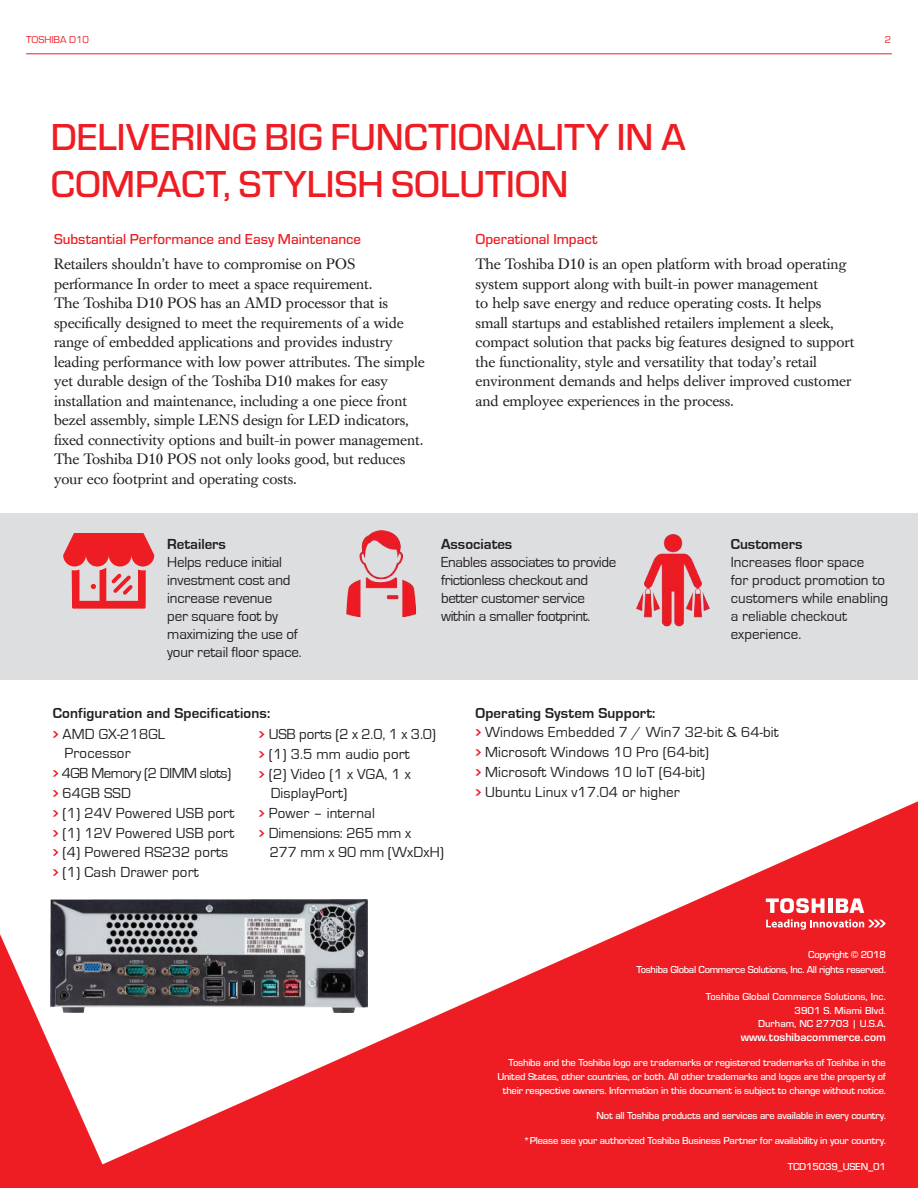
<style>
.page{position:relative;width:918px;height:1188px;background:#fff}
.page>*{position:absolute;margin:0;border:0;box-sizing:border-box;transform-origin:0 0}
.t1{font:500 39px/46.8px "Eurostile";color:#ee1d23}
.t2{font:15px/19.5px "Caslon Book BE";color:#231f20}
.t3{font:15px/18px "Eurostile";color:#231f20}
.t4{font:15px/18px "Eurostile";letter-spacing:-.02em;color:#231f20}
.t5{font:700 15px "Eurostile";letter-spacing:.01em;color:#231f20}
.t6{font:500 15px "Eurostile";color:#ee1d23}
.t7{font:15px "Eurostile";letter-spacing:-.03em;color:#231f20}
.t8{font:500 10.5px/13.6px "Eurostile";letter-spacing:-.02em;color:#fff;text-align:right}
.t9{font:500 10.5px/13.6px "Eurostile";color:#fff;text-align:right}
.t10{font:600 10.5px "Eurostile LT Std";color:#fff}
.t11{font:10.5px "Eurostile";color:#ee1d23}
.s1{font-family:"Chevron";font-size:16.5px;color:#ee1d23}
.s2{font-style:inherit}
</style>
<div class="page">
<div style="left:0;top:513px;width:918px;height:167px;background:#dddee0"></div>
<svg style="left:0;top:801px;width:918px;height:387px;fill:#ee1d23"></svg>
<hr style="left:26px;top:54px;width:866px;height:1px;background:#ee1d23">
<svg style="left:766px;top:919px;width:120px;height:11px"></svg>
<hr style="left:828px;top:898px;width:4px;height:15px;background:#fff">
<svg style="left:836px;top:898px;width:28px;height:15px"></svg>
<svg style="left:766px;top:898px;width:59px;height:15px"></svg>
<svg style="left:63px;top:533px;width:91px;height:76px"></svg>
<img style="left:346px;top:530px;width:71px;height:88px">
<img style="left:636px;top:534px;width:74px;height:93px">
<img style="left:51px;top:899px;width:316px;height:113px">
<p class="t11" style="left:26px;top:33px;width:64px">TOSHIBA D10</p>
<p class="t11" style="left:885px;top:33px;width:8px">2</p>
<h1 class="t1" style="left:51px;top:112px;width:636px">DELIVERING BIG FUNCTIONALITY IN A<br>COMPACT, STYLISH SOLUTION</h1>
<p class="t6" style="left:54px;top:228px;width:309px">Substantial Performance and Easy Maintenance</p>
<p class="t2" style="left:54px;top:255px;width:372px">Retailers shouldn’t have to compromise on POS performance In order to meet a space requirement.<br>The Toshiba D10 POS has an AMD processor that is specifically designed to meet the requirements of a wide range of embedded applications and provides industry leading performance with low power attributes. The simple yet durable design of the Toshiba D10 makes for easy installation and maintenance, including a one piece front bezel assembly, simple LENS design for LED indicators, fixed connectivity options and built-in power management.<br>The Toshiba D10 POS not only looks good, but reduces your eco footprint and operating costs.</p>
<p class="t6" style="left:476px;top:228px;width:123px">Operational Impact</p>
<p class="t2" style="left:476px;top:255px;width:381px">The Toshiba D10 is an open platform with broad operating system support along with built-in power management<br>to help save energy and reduce operating costs. It helps small startups and established retailers implement a sleek, compact solution that packs big features designed to support the functionality, style and versatility that today’s retail environment demands and helps deliver improved customer and employee experiences in the process.</p>
<p class="t5" style="left:167px;top:536px;width:60px">Retailers</p>
<p class="t3" style="left:167px;top:554px;width:136px">Helps reduce initial investment cost and increase revenue<br>per square foot by maximizing the use of your retail floor space.</p>
<p class="t5" style="left:441px;top:536px;width:73px">Associates</p>
<p class="t4" style="left:441px;top:554px;width:177px">Enables associates to provide frictionless checkout and better customer service within a smaller footprint.</p>
<p class="t5" style="left:731px;top:536px;width:73px">Customers</p>
<p class="t3" style="left:731px;top:554px;width:159px">Increases floor space<br>for product promotion to customers while enabling a reliable checkout experience.</p>
<p class="t5" style="left:53px;top:705px;width:219px">Configuration and Specifications:</p>
<p class="t3" style="left:64px;top:725px;width:102px;line-height:19.5px;text-indent:-12px"><span class="s1">•</span> AMD GX-218GL<br>Processor</p>
<p class="t7" style="left:53px;top:765px;width:180px"><span class="s1">•</span> 4GB Memory (2 DIMM slots)</p>
<p class="t3" style="left:53px;top:784px;width:80px"><span class="s1">•</span> 64GB SSD</p>
<p class="t3" style="left:53px;top:804px;width:183px"><span class="s1">•</span> (1) 24V Powered USB port</p>
<p class="t3" style="left:53px;top:824px;width:183px"><span class="s1">•</span> (1) 12V Powered USB port</p>
<p class="t3" style="left:53px;top:844px;width:177px"><span class="s1">•</span> (4) Powered RS232 ports</p>
<p class="t3" style="left:53px;top:864px;width:147px"><span class="s1">•</span> (1) Cash Drawer port</p>
<p class="t3" style="left:259px;top:725px;width:179px"><span class="s1">•</span> USB ports (2 x 2.0, 1 x 3.0)</p>
<p class="t3" style="left:259px;top:745px;width:152px"><span class="s1">•</span> (1) 3.5 mm audio port</p>
<p class="t3" style="left:271px;top:764px;width:142px;line-height:19.5px;text-indent:-12px"><span class="s1">•</span> (2) Video (1 x VGA, 1 x<br>DisplayPort)</p>
<p class="t3" style="left:259px;top:804px;width:117px"><span class="s1">•</span> Power – internal</p>
<p class="t3" style="left:270px;top:823px;width:176px;line-height:19.5px;text-indent:-11px"><span class="s1">•</span> Dimensions: 265 mm x<br>277 mm x 90 mm (WxDxH)</p>
<p class="t5" style="left:476px;top:705px;width:181px">Operating System Support:</p>
<p class="t3" style="left:475px;top:724px;width:305px"><span class="s1">•</span> Windows Embedded 7 / Win7 32<span class="s2">-</span>bit &amp; 64<span class="s2">-</span>bit</p>
<p class="t3" style="left:475px;top:744px;width:235px"><span class="s1">•</span> Microsoft Windows 10 Pro (64<span class="s2">-</span>bit)</p>
<p class="t3" style="left:475px;top:763px;width:231px"><span class="s1">•</span> Microsoft Windows 10 IoT (64<span class="s2">-</span>bit)</p>
<p class="t3" style="left:475px;top:783px;width:206px"><span class="s1">•</span> Ubuntu Linux v17.04 or higher</p>
<p class="t8" style="left:636px;top:947px;width:251px;line-height:14.7px">Copyright © 2018<br>Toshiba Global Commerce Solutions, Inc. All rights reserved.</p>
<p class="t9" style="left:706px;top:989px;width:182px">Toshiba Global Commerce Solutions, Inc.<br>3901 S. Miami Blvd.<br>Durham, NC 27703 | U.S.A.</p>
<p class="t10" style="left:741px;top:1031px;width:147px">www.toshibacommerce.com</p>
<p class="t8" style="left:497px;top:1056px;width:390px">Toshiba and the Toshiba logo are trademarks or registered trademarks of Toshiba in the<br>United States, other countries, or both. All other trademarks and logos are the property of their respective owners. Information in this document is subject to change without notice.</p>
<p class="t8" style="left:597px;top:1108px;width:291px">Not all Toshiba products and services are available in every country.</p>
<p class="t8" style="left:524px;top:1133px;width:364px">*Please see your authorized Toshiba Business Partner for availability in your country.</p>
<p class="t8" style="left:788px;top:1159px;width:100px">TCD15039_USEN_01</p>
</div>
